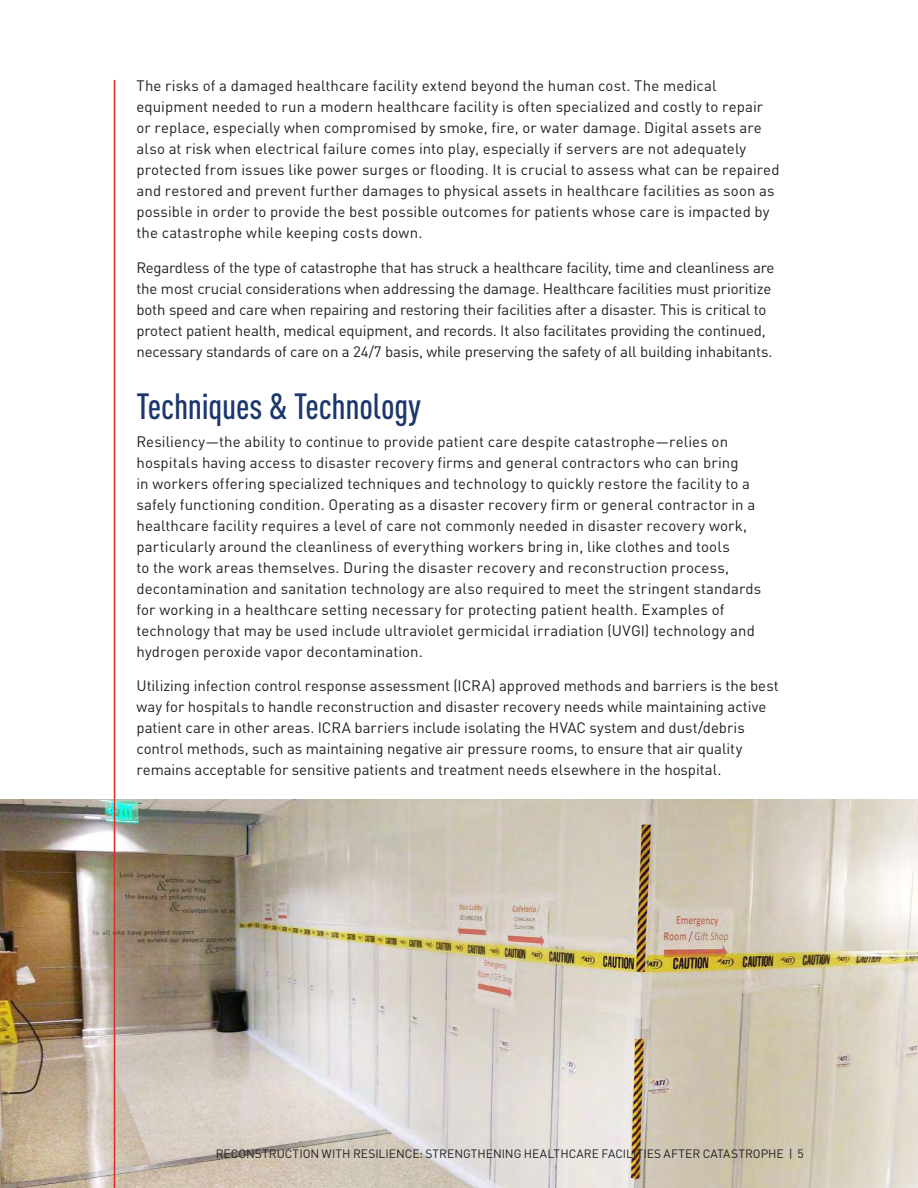
<style>
.page{position:relative;width:918px;height:1188px;background:#fff}
.page>*{position:absolute;margin:0;border:0;box-sizing:border-box;transform-origin:0 0}
.Header_1{font:500 condensed 36px "DIN Pro";letter-spacing:-.01em;color:#1b376c}
.Body_copy{font:15px/21px "DINOT";letter-spacing:.005em;color:#231f20}
.t1{font:12px "DINOT";color:#231f20}
</style>
<div class="page">
<img style="left:0;top:799px;width:918px;height:389px">
<hr style="left:114px;top:80px;width:1px;height:1108px;background:#e02925">
<p class="Body_copy" style="left:136px;top:74px;width:645px">The risks of a damaged healthcare facility extend beyond the human cost. The medical equipment needed to run a modern healthcare facility is often specialized and costly to repair or replace, especially when compromised by smoke, fire, or water damage. Digital assets are also at risk when electrical failure comes into play, especially if servers are not adequately protected from issues like power surges or flooding. It is crucial to assess what can be repaired and restored and prevent further damages to physical assets in healthcare facilities as soon as possible in order to provide the best possible outcomes for patients whose care is impacted by the catastrophe while keeping costs down.</p>
<p class="Body_copy" style="left:136px;top:256px;width:639px">Regardless of the type of catastrophe that has struck a healthcare facility, time and cleanliness are the most crucial considerations when addressing the damage. Healthcare facilities must prioritize both speed and care when repairing and restoring their facilities after a disaster. This is critical to protect patient health, medical equipment, and records. It also facilitates providing the continued, necessary standards of care on a 24/7 basis, while preserving the safety of all building inhabitants.</p>
<p class="Header_1" style="left:136px;top:381px;width:286px">Techniques &amp; Technology</p>
<p class="Body_copy" style="left:136px;top:430px;width:626px">Resiliency—the ability to continue to provide patient care despite catastrophe—relies on hospitals having access to disaster recovery firms and general contractors who can bring<br>in workers offering specialized techniques and technology to quickly restore the facility to a safely functioning condition. Operating as a disaster recovery firm or general contractor in a healthcare facility requires a level of care not commonly needed in disaster recovery work, particularly around the cleanliness of everything workers bring in, like clothes and tools<br>to the work areas themselves. During the disaster recovery and reconstruction process, decontamination and sanitation technology are also required to meet the stringent standards for working in a healthcare setting necessary for protecting patient health. Examples of technology that may be used include ultraviolet germicidal irradiation (UVGI) technology and hydrogen peroxide vapor decontamination.</p>
<p class="Body_copy" style="left:136px;top:674px;width:644px">Utilizing infection control response assessment (ICRA) approved methods and barriers is the best way for hospitals to handle reconstruction and disaster recovery needs while maintaining active patient care in other areas. ICRA barriers include isolating the HVAC system and dust/debris control methods, such as maintaining negative air pressure rooms, to ensure that air quality remains acceptable for sensitive patients and treatment needs elsewhere in the hospital.</p>
<p class="t1" style="left:216px;top:1145px;width:590px">RECONSTRUCTION WITH RESILIENCE: STRENGTHENING HEALTHCARE FACILITIES AFTER CATASTROPHE | 5</p>
</div>
